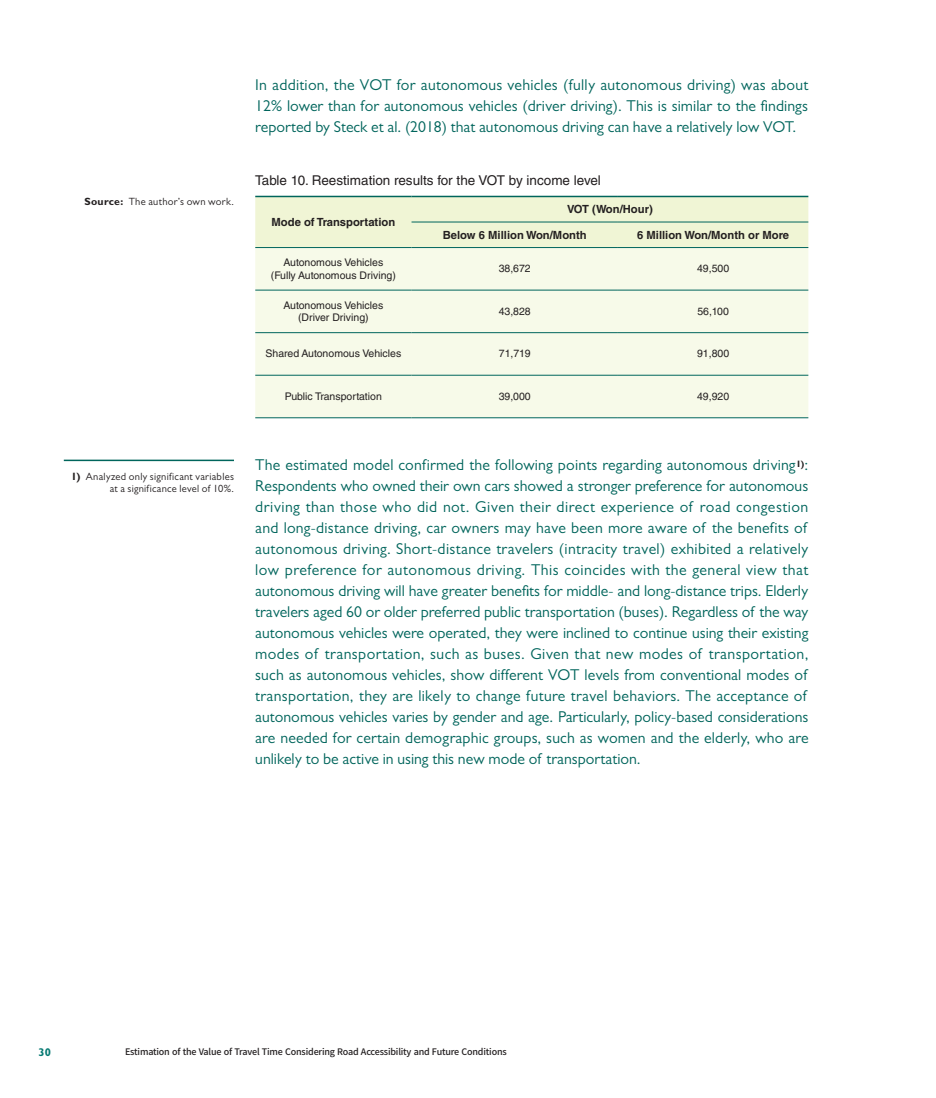
<style>
.page{position:relative;width:936px;height:1098px;background:#fff}
.page>*{position:absolute;margin:0;border:0;box-sizing:border-box;transform-origin:0 0}
.본문내용{font:15.75px/21px "Gill Sans MT Pro";letter-spacing:.01em;color:#00655c;text-align:justify}
.Firure_Table_제목{font:13.5px "Helvetica LT Std";color:#231f20}
.표_카테고리{font:700 11.25px "Helvetica LT Std";color:#231f20}
.t1{font:700 11.25px "Gill Sans";color:#077a73}
.표_내용{font:10.5px "Helvetica LT Std";color:#231f20}
.출처{font:10.5px/12.6px "Gill Sans MT Pro";letter-spacing:.025em;color:#231f20;text-align:right}
.t2{font:500 9px "Source Han Sans KR";letter-spacing:-.02em;color:#231f20}
.s1{font-family:"Gill Sans";font-weight:700}
.s2{font-family:"Gill Sans";font-weight:700;font-size:9.15px;color:#231f20}
</style>
<div class="page">
<div style="left:255px;top:197px;width:553px;height:50px;background:#f0f5d5"></div>
<div style="left:255px;top:248px;width:553px;height:169px;background:#f7fae9"></div>
<hr style="left:411px;top:222px;width:207px;height:1px;background:#00655c">
<hr style="left:618px;top:222px;width:190px;height:1px;background:#00655c">
<hr style="left:255px;top:290px;width:156px;height:1px;background:#00655c">
<hr style="left:411px;top:290px;width:207px;height:1px;background:#00655c">
<hr style="left:618px;top:290px;width:190px;height:1px;background:#00655c">
<hr style="left:255px;top:332px;width:156px;height:1px;background:#00655c">
<hr style="left:411px;top:332px;width:207px;height:1px;background:#00655c">
<hr style="left:618px;top:332px;width:190px;height:1px;background:#00655c">
<hr style="left:255px;top:375px;width:156px;height:1px;background:#00655c">
<hr style="left:411px;top:375px;width:207px;height:1px;background:#00655c">
<hr style="left:618px;top:375px;width:190px;height:1px;background:#00655c">
<hr style="left:255px;top:196px;width:156px;height:1px;background:#00655c">
<hr style="left:411px;top:196px;width:207px;height:1px;background:#00655c">
<hr style="left:618px;top:196px;width:190px;height:1px;background:#00655c">
<hr style="left:255px;top:247px;width:156px;height:1px;background:#00655c">
<hr style="left:411px;top:247px;width:207px;height:1px;background:#00655c">
<hr style="left:618px;top:247px;width:190px;height:1px;background:#00655c">
<hr style="left:255px;top:417px;width:156px;height:1px;background:#00655c">
<hr style="left:411px;top:417px;width:207px;height:1px;background:#00655c">
<hr style="left:618px;top:417px;width:190px;height:1px;background:#00655c">
<hr style="left:64px;top:459px;width:170px;height:2px;background:#00655c">
<p class="출처" style="left:85px;top:195px;width:151px"><span class="s1">Source:</span> The author’s own work.</p>
<p class="본문내용" style="left:255px;top:74px;width:554px">In addition, the VOT for autonomous vehicles (fully autonomous driving) was about 12% lower than for autonomous vehicles (driver driving). This is similar to the findings reported by Steck et al. (2018) that autonomous driving can have a relatively low VOT.</p>
<p class="Firure_Table_제목" style="left:255px;top:172px;width:347px">Table 10. Reestimation results for the VOT by income level</p>
<p class="표_카테고리" style="left:271px;top:215px;width:125px">Mode of Transportation</p>
<p class="표_카테고리" style="left:567px;top:202px;width:87px">VOT (Won/Hour)</p>
<p class="표_카테고리" style="left:442px;top:227px;width:145px">Below 6 Million Won/Month</p>
<p class="표_카테고리" style="left:637px;top:227px;width:153px">6 Million Won/Month or More</p>
<p class="표_내용" style="left:283px;top:256px;width:101px">Autonomous Vehicles</p>
<p class="표_내용" style="left:271px;top:269px;width:126px">(Fully Autonomous Driving)</p>
<p class="표_내용" style="left:283px;top:298px;width:101px">Autonomous Vehicles</p>
<p class="표_내용" style="left:298px;top:311px;width:72px">(Driver Driving)</p>
<p class="표_내용" style="left:498px;top:262px;width:34px">38,672</p>
<p class="표_내용" style="left:697px;top:262px;width:34px">49,500</p>
<p class="표_내용" style="left:498px;top:305px;width:34px">43,828</p>
<p class="표_내용" style="left:697px;top:305px;width:33px">56,100</p>
<p class="표_내용" style="left:265px;top:347px;width:137px">Shared Autonomous Vehicles</p>
<p class="표_내용" style="left:499px;top:347px;width:33px">71,719</p>
<p class="표_내용" style="left:697px;top:347px;width:34px">91,800</p>
<p class="표_내용" style="left:285px;top:390px;width:98px">Public Transportation</p>
<p class="표_내용" style="left:498px;top:390px;width:34px">39,000</p>
<p class="표_내용" style="left:697px;top:390px;width:34px">49,920</p>
<p class="출처" style="left:71px;top:469px;width:164px"><span class="s1">1)</span> Analyzed only significant variables at a significance level of 10%.</p>
<p class="본문내용" style="left:255px;top:453px;width:555px;text-align:left">The estimated model confirmed the following points regarding autonomous driving<span class="s2">1)</span>:<br>Respondents who owned their own cars showed a stronger preference for autonomous driving than those who did not. Given their direct experience of road congestion and long-distance driving, car owners may have been more aware of the benefits of autonomous driving. Short-distance travelers (intracity travel) exhibited a relatively low preference for autonomous driving. This coincides with the general view that autonomous driving will have greater benefits for middle- and long-distance trips. Elderly travelers aged 60 or older preferred public transportation (buses). Regardless of the way autonomous vehicles were operated, they were inclined to continue using their existing modes of transportation, such as buses. Given that new modes of transportation, such as autonomous vehicles, show different VOT levels from conventional modes of transportation, they are likely to change future travel behaviors. The acceptance of autonomous vehicles varies by gender and age. Particularly, policy-based considerations are needed for certain demographic groups, such as women and the elderly, who are unlikely to be active in using this new mode of transportation.</p>
<p class="t1" style="left:39px;top:1045px;width:14px">30</p>
<p class="t2" style="left:125px;top:1046px;width:383px">Estimation of the Value of Travel Time Considering Road Accessibility and Future Conditions</p>
</div>
